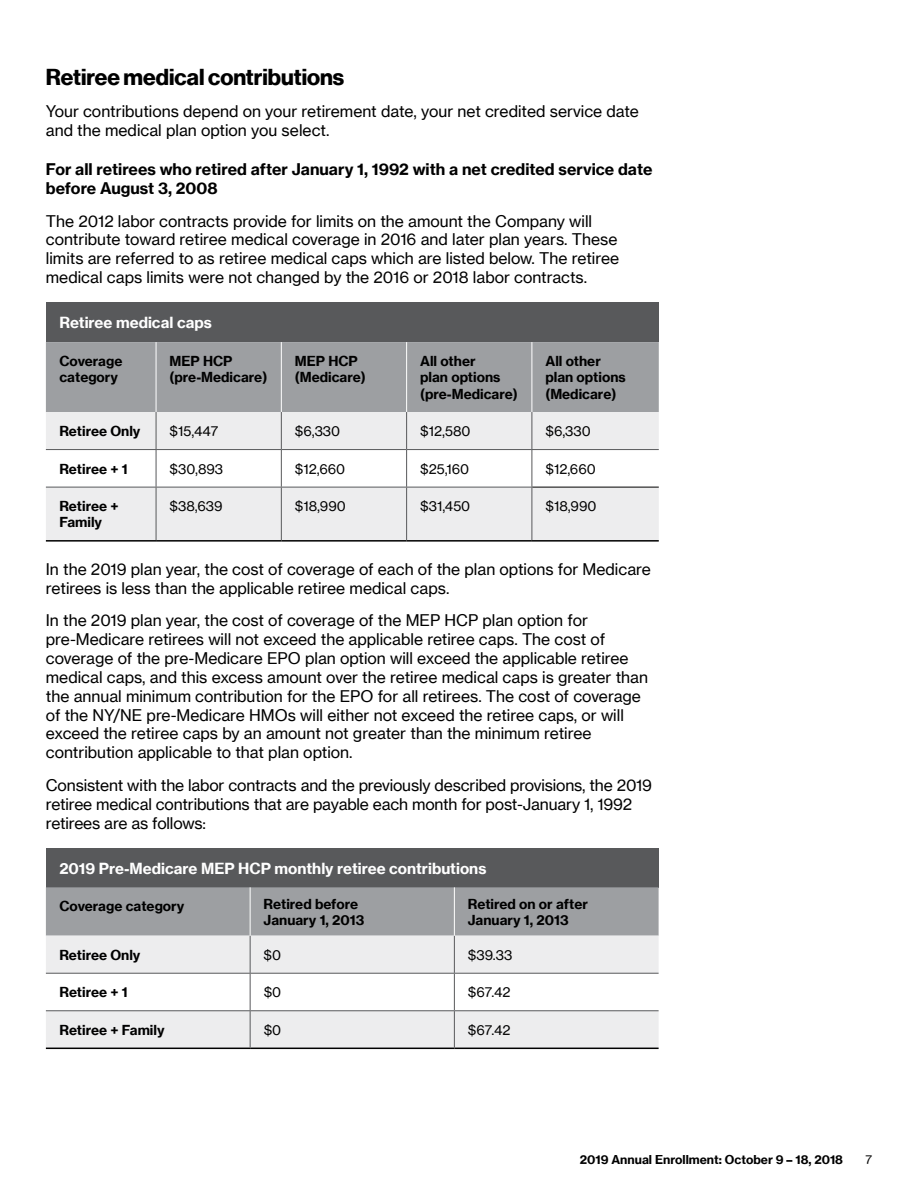
<style>
.page{position:relative;width:918px;height:1188px;background:#fff}
.page>*{position:absolute;margin:0;border:0;box-sizing:border-box;transform-origin:0 0}
.t1{font:22.5px "N Haas Grotesk DS Pro 75 Bd";color:#000}
.t2{font:15.75px/18.9px "N Haas Grotesk TX Pro 55 Rg";color:#000}
.t3{font:15.75px/18.9px "N Haas Grotesk TX Pro 75 Bd";color:#000}
.t4{font:15px "N Haas Grotesk TX Pro 75 Bd";color:#fff}
.t5{font:13.5px/16.2px "N Haas Grotesk TX Pro 75 Bd";color:#000}
.t6{font:13.5px "N Haas Grotesk TX Pro 55 Rg";color:#000}
.t7{font:12px "N Haas Grotesk TX Pro 75 Bd";color:#000}
.t8{font:12px "N Haas Grotesk TX Pro 55 Rg";color:#000}
</style>
<div class="page">
<div style="left:46px;top:303px;width:613px;height:39px;background:#58595b"></div>
<div style="left:46px;top:342px;width:613px;height:70px;background:#9d9fa2"></div>
<svg style="left:46px;top:412px;width:613px;height:128px;fill:#ededee"></svg>
<hr style="left:46px;top:540px;width:110px;height:2px;background:#000">
<hr style="left:156px;top:540px;width:125px;height:2px;background:#000">
<hr style="left:281px;top:540px;width:126px;height:2px;background:#000">
<hr style="left:407px;top:540px;width:125px;height:2px;background:#000">
<hr style="left:532px;top:540px;width:127px;height:2px;background:#000">
<hr style="left:156px;top:342px;width:1px;height:70px;background:#fff">
<hr style="left:281px;top:342px;width:1px;height:70px;background:#fff">
<hr style="left:406px;top:342px;width:1px;height:70px;background:#fff">
<hr style="left:532px;top:342px;width:1px;height:70px;background:#fff">
<hr style="left:156px;top:412px;width:1px;height:37px;background:#58595b">
<hr style="left:281px;top:412px;width:1px;height:37px;background:#58595b">
<hr style="left:406px;top:412px;width:1px;height:37px;background:#58595b">
<hr style="left:532px;top:412px;width:1px;height:37px;background:#58595b">
<hr style="left:156px;top:450px;width:1px;height:37px;background:#58595b">
<hr style="left:281px;top:450px;width:1px;height:37px;background:#58595b">
<hr style="left:406px;top:450px;width:1px;height:37px;background:#58595b">
<hr style="left:532px;top:450px;width:1px;height:37px;background:#58595b">
<hr style="left:532px;top:487px;width:127px;height:1px;background:#000">
<hr style="left:156px;top:487px;width:1px;height:53px;background:#58595b">
<hr style="left:281px;top:487px;width:1px;height:53px;background:#58595b">
<hr style="left:406px;top:487px;width:1px;height:53px;background:#58595b">
<hr style="left:532px;top:487px;width:1px;height:53px;background:#58595b">
<hr style="left:46px;top:449px;width:110px;height:1px;background:#58595b">
<hr style="left:156px;top:449px;width:125px;height:1px;background:#58595b">
<hr style="left:281px;top:449px;width:126px;height:1px;background:#58595b">
<hr style="left:407px;top:449px;width:125px;height:1px;background:#58595b">
<hr style="left:532px;top:449px;width:127px;height:1px;background:#58595b">
<hr style="left:46px;top:487px;width:110px;height:1px;background:#58595b">
<hr style="left:156px;top:487px;width:125px;height:1px;background:#58595b">
<hr style="left:281px;top:487px;width:126px;height:1px;background:#58595b">
<hr style="left:407px;top:487px;width:125px;height:1px;background:#58595b">
<div style="left:46px;top:848px;width:613px;height:39px;background:#58595b"></div>
<div style="left:46px;top:887px;width:613px;height:49px;background:#9d9fa2"></div>
<svg style="left:46px;top:936px;width:613px;height:112px;fill:#ededee"></svg>
<hr style="left:46px;top:1048px;width:204px;height:1px;background:#000">
<hr style="left:250px;top:1048px;width:204px;height:1px;background:#000">
<hr style="left:454px;top:1048px;width:205px;height:1px;background:#000">
<hr style="left:250px;top:1011px;width:1px;height:37px;background:#58595b">
<hr style="left:454px;top:1011px;width:1px;height:37px;background:#58595b">
<hr style="left:250px;top:936px;width:1px;height:37px;background:#58595b">
<hr style="left:454px;top:936px;width:1px;height:37px;background:#58595b">
<hr style="left:46px;top:973px;width:204px;height:1px;background:#58595b">
<hr style="left:250px;top:973px;width:204px;height:1px;background:#58595b">
<hr style="left:250px;top:974px;width:1px;height:36px;background:#58595b">
<hr style="left:454px;top:973px;width:205px;height:1px;background:#58595b">
<hr style="left:454px;top:974px;width:1px;height:36px;background:#58595b">
<hr style="left:46px;top:1010px;width:204px;height:1px;background:#58595b">
<hr style="left:250px;top:1010px;width:204px;height:1px;background:#58595b">
<hr style="left:454px;top:1010px;width:205px;height:1px;background:#58595b">
<hr style="left:250px;top:887px;width:1px;height:49px;background:#fff">
<hr style="left:454px;top:887px;width:1px;height:49px;background:#fff">
<h1 class="t1" style="left:46px;top:64px;width:300px">Retiree medical contributions</h1>
<p class="t2" style="left:46px;top:102px;width:595px">Your contributions depend on your retirement date, your net credited service date and the medical plan option you select.</p>
<p class="t3" style="left:46px;top:160px;width:608px">For all retirees who retired after January 1, 1992 with a net credited service date before August 3, 2008</p>
<p class="t2" style="left:46px;top:211px;width:575px">The 2012 labor contracts provide for limits on the amount the Company will contribute toward retiree medical coverage in 2016 and later plan years. These limits are referred to as retiree medical caps which are listed below. The retiree medical caps limits were not changed by the 2016 or 2018 labor contracts.</p>
<p class="t4" style="left:59px;top:313px;width:154px">Retiree medical caps</p>
<p class="t5" style="left:59px;top:353px;width:65px">Coverage category</p>
<p class="t5" style="left:170px;top:353px;width:99px">MEP HCP (pre-Medicare)</p>
<p class="t5" style="left:295px;top:353px;width:72px">MEP HCP (Medicare)</p>
<p class="t5" style="left:420px;top:353px;width:99px">All other<br>plan options (pre-Medicare)</p>
<p class="t5" style="left:545px;top:353px;width:82px">All other plan options (Medicare)</p>
<p class="t5" style="left:59px;top:423px;width:83px">Retiree Only</p>
<p class="t6" style="left:170px;top:423px;width:50px">$15,447</p>
<p class="t6" style="left:295px;top:423px;width:47px">$6,330</p>
<p class="t6" style="left:420px;top:423px;width:52px">$12,580</p>
<p class="t6" style="left:545px;top:423px;width:47px">$6,330</p>
<p class="t5" style="left:59px;top:461px;width:70px">Retiree + 1</p>
<p class="t6" style="left:170px;top:460px;width:55px">$30,893</p>
<p class="t6" style="left:295px;top:460px;width:52px">$12,660</p>
<p class="t6" style="left:420px;top:460px;width:51px">$25,160</p>
<p class="t6" style="left:545px;top:460px;width:52px">$12,660</p>
<p class="t5" style="left:59px;top:498px;width:61px">Retiree +<br>Family</p>
<p class="t6" style="left:170px;top:498px;width:55px">$38,639</p>
<p class="t6" style="left:295px;top:498px;width:53px">$18,990</p>
<p class="t6" style="left:420px;top:498px;width:52px">$31,450</p>
<p class="t6" style="left:545px;top:498px;width:53px">$18,990</p>
<p class="t2" style="left:46px;top:560px;width:607px">In the 2019 plan year, the cost of coverage of each of the plan options for Medicare retirees is less than the applicable retiree medical caps.</p>
<p class="t2" style="left:46px;top:611px;width:604px">In the 2019 plan year, the cost of coverage of the MEP HCP plan option for pre-Medicare retirees will not exceed the applicable retiree caps. The cost of coverage of the pre-Medicare EPO plan option will exceed the applicable retiree medical caps, and this excess amount over the retiree medical caps is greater than the annual minimum contribution for the EPO for all retirees. The cost of coverage of the NY/NE pre-Medicare HMOs will either not exceed the retiree caps, or will exceed the retiree caps by an amount not greater than the minimum retiree contribution applicable to that plan option.</p>
<p class="t2" style="left:46px;top:776px;width:608px">Consistent with the labor contracts and the previously described provisions, the 2019 retiree medical contributions that are payable each month for post-January 1, 1992 retirees are as follows:</p>
<p class="t4" style="left:59px;top:859px;width:429px">2019 Pre-Medicare MEP HCP monthly retiree contributions</p>
<p class="t5" style="left:59px;top:898px;width:127px">Coverage category</p>
<p class="t5" style="left:264px;top:896px;width:102px">Retired before<br>January 1, 2013</p>
<p class="t5" style="left:468px;top:896px;width:122px">Retired on or after<br>January 1, 2013</p>
<p class="t5" style="left:59px;top:947px;width:83px">Retiree Only</p>
<p class="t6" style="left:264px;top:947px;width:19px">$0</p>
<p class="t6" style="left:468px;top:947px;width:46px">$39.33</p>
<p class="t5" style="left:59px;top:984px;width:70px">Retiree + 1</p>
<p class="t6" style="left:264px;top:984px;width:19px">$0</p>
<p class="t6" style="left:468px;top:984px;width:44px">$67.42</p>
<p class="t5" style="left:59px;top:1022px;width:107px">Retiree + Family</p>
<p class="t6" style="left:264px;top:1022px;width:19px">$0</p>
<p class="t6" style="left:468px;top:1022px;width:44px">$67.42</p>
<p class="t7" style="left:580px;top:1152px;width:265px">2019 Annual Enrollment: October 9 – 18, 2018</p>
<p class="t8" style="left:865px;top:1152px;width:8px">7</p>
</div>
